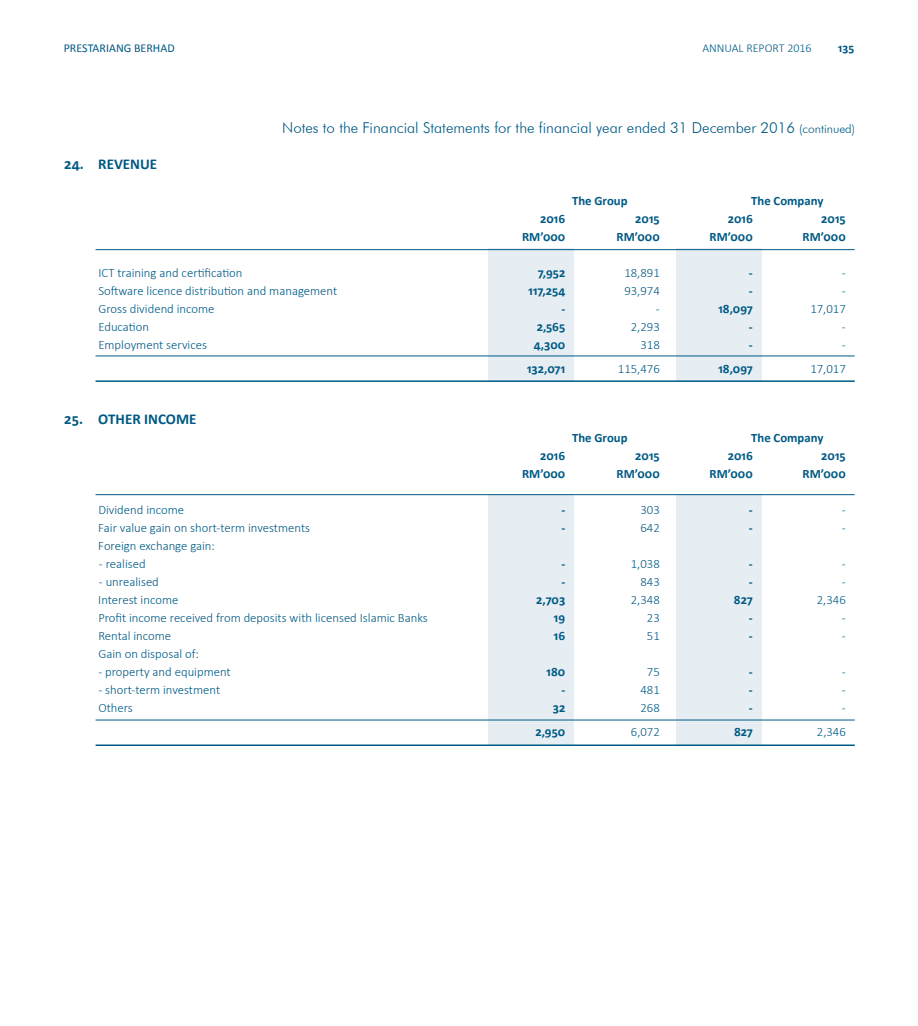
<style>
.page{position:relative;width:918px;height:1026px;background:#fff}
.page>*{position:absolute;margin:0;border:0;box-sizing:border-box;transform-origin:0 0}
.t1{font:300 15px "Futura BT";color:#005984}
.t2{font:700 15px "Calibri";color:#005984}
.t3{font:300 12.75px "Calibri";color:#005984}
.t4{font:700 12.75px "Calibri";color:#005984}
.t5{font:12px "Calibri";color:#005984}
.t6{font:300 12px "Calibri";color:#005984}
.t7{font:700 12px "Calibri";color:#005984}
.s1{font-size:12px}
</style>
<div class="page">
<div style="left:676px;top:249px;width:85px;height:133px;background:#e6eef3"></div>
<div style="left:676px;top:494px;width:85px;height:252px;background:#e6eef3"></div>
<div style="left:489px;top:249px;width:85px;height:133px;background:#e6eef3"></div>
<div style="left:489px;top:494px;width:85px;height:252px;background:#e6eef3"></div>
<hr style="left:96px;top:249px;width:759px;height:1px;background:#005984">
<hr style="left:96px;top:494px;width:759px;height:1px;background:#005984">
<hr style="left:96px;top:356px;width:759px;height:1px;background:#005984">
<hr style="left:96px;top:720px;width:759px;height:1px;background:#005984">
<hr style="left:96px;top:380px;width:759px;height:2px;background:#005984">
<hr style="left:96px;top:745px;width:759px;height:1px;background:#005984">
<p class="t5" style="left:64px;top:40px;width:112px">PRESTARIANG BERHAD</p>
<p class="t6" style="left:702px;top:40px;width:111px">ANNUAL REPORT 2016</p>
<p class="t7" style="left:838px;top:40px;width:18px">135</p>
<p class="t2" style="left:64px;top:155px;width:52px">24. Revenue</p>
<p class="t1" style="left:282px;top:119px;width:574px">Notes to the Financial Statements for the financial year ended 31 December 2016 <span class="s1">(continued)</span></p>
<p class="t4" style="left:572px;top:193px;width:57px">The Group</p>
<p class="t4" style="left:751px;top:193px;width:74px">The Company</p>
<p class="t4" style="left:540px;top:211px;width:27px">2016</p>
<p class="t4" style="left:635px;top:211px;width:26px">2015</p>
<p class="t4" style="left:728px;top:211px;width:27px">2016</p>
<p class="t4" style="left:821px;top:211px;width:26px">2015</p>
<p class="t4" style="left:522px;top:229px;width:45px">RM’000</p>
<p class="t4" style="left:617px;top:229px;width:45px">RM’000</p>
<p class="t4" style="left:710px;top:229px;width:45px">RM’000</p>
<p class="t4" style="left:803px;top:229px;width:45px">RM’000</p>
<p class="t3" style="left:98px;top:265px;width:146px">ICT training and certification</p>
<p class="t4" style="left:538px;top:265px;width:29px">7,952</p>
<p class="t3" style="left:624px;top:265px;width:37px">18,891</p>
<p class="t4" style="left:749px;top:265px;width:5px">-</p>
<p class="t3" style="left:842px;top:265px;width:5px">-</p>
<p class="t3" style="left:98px;top:283px;width:240px">Software licence distribution and management</p>
<p class="t4" style="left:529px;top:283px;width:38px">117,254</p>
<p class="t3" style="left:624px;top:283px;width:37px">93,974</p>
<p class="t4" style="left:749px;top:283px;width:5px">-</p>
<p class="t3" style="left:842px;top:283px;width:5px">-</p>
<p class="t3" style="left:98px;top:301px;width:118px">Gross dividend income</p>
<p class="t4" style="left:561px;top:301px;width:5px">-</p>
<p class="t3" style="left:656px;top:301px;width:5px">-</p>
<p class="t4" style="left:718px;top:301px;width:36px">18,097</p>
<p class="t3" style="left:810px;top:301px;width:37px">17,017</p>
<p class="t3" style="left:98px;top:319px;width:52px">Education</p>
<p class="t4" style="left:537px;top:319px;width:30px">2,565</p>
<p class="t3" style="left:631px;top:319px;width:30px">2,293</p>
<p class="t4" style="left:749px;top:319px;width:5px">-</p>
<p class="t3" style="left:842px;top:319px;width:5px">-</p>
<p class="t3" style="left:98px;top:337px;width:110px">Employment services</p>
<p class="t4" style="left:534px;top:337px;width:33px">4,300</p>
<p class="t3" style="left:640px;top:337px;width:21px">318</p>
<p class="t4" style="left:749px;top:337px;width:5px">-</p>
<p class="t3" style="left:842px;top:337px;width:5px">-</p>
<p class="t4" style="left:527px;top:361px;width:40px">132,071</p>
<p class="t3" style="left:618px;top:361px;width:43px">115,476</p>
<p class="t4" style="left:718px;top:361px;width:36px">18,097</p>
<p class="t3" style="left:810px;top:361px;width:37px">17,017</p>
<p class="t2" style="left:64px;top:410px;width:53px">25. Other</p>
<p class="t2" style="left:144px;top:410px;width:10px">income</p>
<p class="t4" style="left:572px;top:430px;width:57px">The Group</p>
<p class="t4" style="left:751px;top:430px;width:74px">The Company</p>
<p class="t4" style="left:540px;top:448px;width:27px">2016</p>
<p class="t4" style="left:635px;top:448px;width:26px">2015</p>
<p class="t4" style="left:728px;top:448px;width:27px">2016</p>
<p class="t4" style="left:821px;top:448px;width:26px">2015</p>
<p class="t4" style="left:522px;top:466px;width:45px">RM’000</p>
<p class="t4" style="left:617px;top:466px;width:45px">RM’000</p>
<p class="t4" style="left:710px;top:466px;width:45px">RM’000</p>
<p class="t4" style="left:803px;top:466px;width:45px">RM’000</p>
<p class="t3" style="left:98px;top:502px;width:87px">Dividend income</p>
<p class="t4" style="left:561px;top:502px;width:5px">-</p>
<p class="t3" style="left:640px;top:502px;width:21px">303</p>
<p class="t4" style="left:749px;top:502px;width:5px">-</p>
<p class="t3" style="left:842px;top:502px;width:5px">-</p>
<p class="t3" style="left:98px;top:520px;width:213px">Fair value gain on short-term investments</p>
<p class="t4" style="left:561px;top:520px;width:5px">-</p>
<p class="t3" style="left:640px;top:520px;width:21px">642</p>
<p class="t4" style="left:749px;top:520px;width:5px">-</p>
<p class="t3" style="left:842px;top:520px;width:5px">-</p>
<p class="t3" style="left:98px;top:538px;width:118px">Foreign exchange gain:</p>
<p class="t3" style="left:99px;top:556px;width:48px">- realised</p>
<p class="t4" style="left:561px;top:556px;width:5px">-</p>
<p class="t3" style="left:631px;top:556px;width:30px">1,038</p>
<p class="t4" style="left:749px;top:556px;width:5px">-</p>
<p class="t3" style="left:842px;top:556px;width:5px">-</p>
<p class="t3" style="left:99px;top:574px;width:62px">- unrealised</p>
<p class="t4" style="left:561px;top:574px;width:5px">-</p>
<p class="t3" style="left:640px;top:574px;width:21px">843</p>
<p class="t4" style="left:749px;top:574px;width:5px">-</p>
<p class="t3" style="left:842px;top:574px;width:5px">-</p>
<p class="t3" style="left:98px;top:592px;width:82px">Interest income</p>
<p class="t4" style="left:536px;top:592px;width:31px">2,703</p>
<p class="t3" style="left:631px;top:592px;width:30px">2,348</p>
<p class="t4" style="left:734px;top:592px;width:20px">827</p>
<p class="t3" style="left:817px;top:592px;width:30px">2,346</p>
<p class="t3" style="left:98px;top:610px;width:331px">Profit income received from deposits with licensed Islamic Banks</p>
<p class="t4" style="left:554px;top:610px;width:13px">19</p>
<p class="t3" style="left:647px;top:610px;width:14px">23</p>
<p class="t4" style="left:749px;top:610px;width:5px">-</p>
<p class="t3" style="left:842px;top:610px;width:5px">-</p>
<p class="t3" style="left:98px;top:628px;width:74px">Rental income</p>
<p class="t4" style="left:554px;top:628px;width:13px">16</p>
<p class="t3" style="left:647px;top:628px;width:14px">51</p>
<p class="t4" style="left:749px;top:628px;width:5px">-</p>
<p class="t3" style="left:842px;top:628px;width:5px">-</p>
<p class="t3" style="left:98px;top:646px;width:102px">Gain on disposal of:</p>
<p class="t3" style="left:98px;top:664px;width:134px">- property and equipment</p>
<p class="t4" style="left:547px;top:664px;width:20px">180</p>
<p class="t3" style="left:647px;top:664px;width:14px">75</p>
<p class="t4" style="left:749px;top:664px;width:5px">-</p>
<p class="t3" style="left:842px;top:664px;width:5px">-</p>
<p class="t3" style="left:98px;top:682px;width:123px">- short-term investment</p>
<p class="t4" style="left:561px;top:682px;width:5px">-</p>
<p class="t3" style="left:640px;top:682px;width:21px">481</p>
<p class="t4" style="left:749px;top:682px;width:5px">-</p>
<p class="t3" style="left:842px;top:682px;width:5px">-</p>
<p class="t3" style="left:98px;top:700px;width:36px">Others</p>
<p class="t4" style="left:553px;top:700px;width:14px">32</p>
<p class="t3" style="left:640px;top:700px;width:21px">268</p>
<p class="t4" style="left:749px;top:700px;width:5px">-</p>
<p class="t3" style="left:842px;top:700px;width:5px">-</p>
<p class="t4" style="left:535px;top:724px;width:31px">2,950</p>
<p class="t3" style="left:631px;top:724px;width:30px">6,072</p>
<p class="t4" style="left:734px;top:724px;width:20px">827</p>
<p class="t3" style="left:817px;top:724px;width:30px">2,346</p>
</div>
